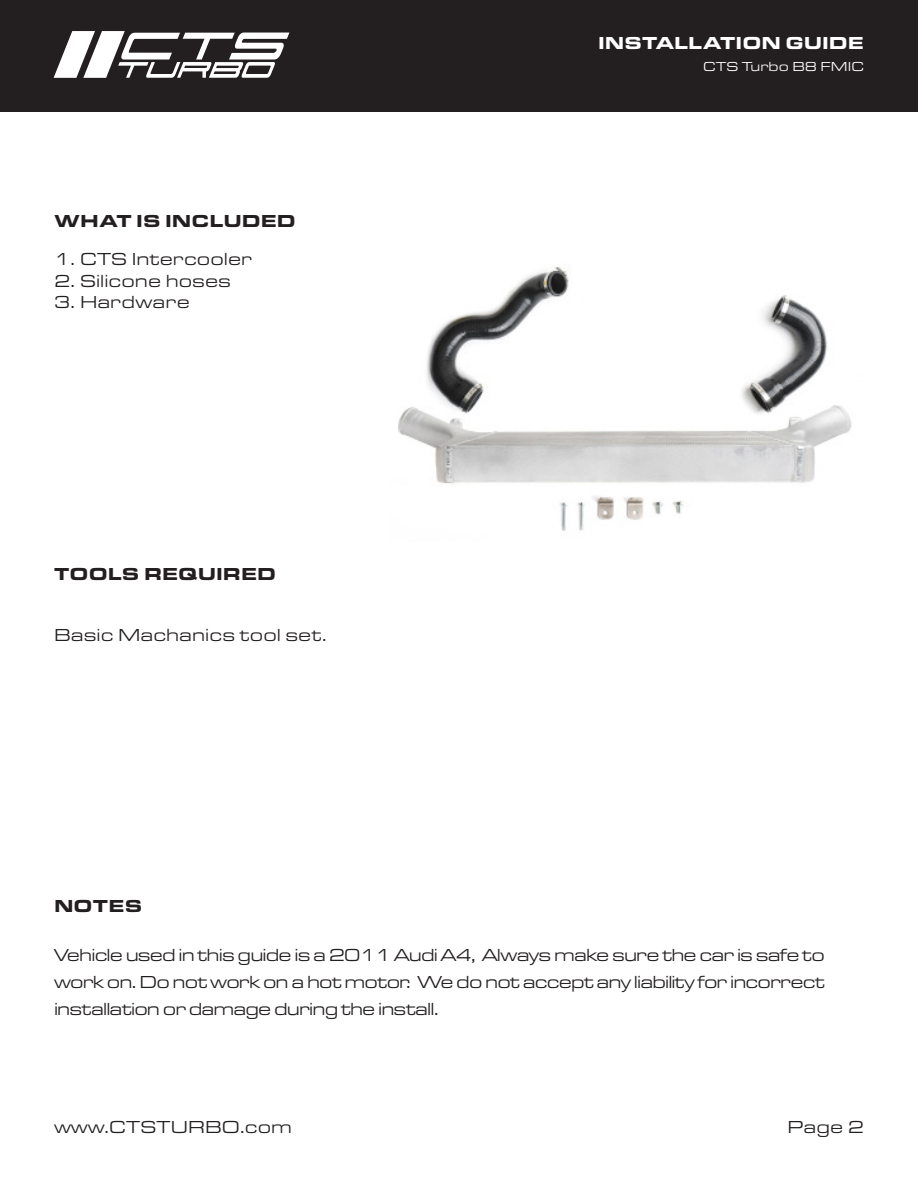
<style>
.page{position:relative;width:918px;height:1188px;background:#fff}
.page>*{position:absolute;margin:0;border:0;box-sizing:border-box;transform-origin:0 0}
.t1{font:18px/27px "Eurostile Ext";color:#231f20;text-align:justify}
.t2{font:900 18px "Eurostile Ext";color:#231f20}
.t3{font:900 18px "Eurostile Ext";color:#fff}
.t4{font:13.5px "Eurostile Ext";color:#fff}
</style>
<div class="page">
<div style="left:0;top:0;width:918px;height:112px;background:#231f20"></div>
<svg style="left:54px;top:31px;width:235px;height:47px"></svg>
<img style="left:398px;top:267px;width:454px;height:264px">
<div style="left:580px;top:254px;width:62px;height:66px;background:#fff;border-radius:50%"></div>
<p class="t3" style="left:598px;top:29px;width:267px">INSTALLATION GUIDE</p>
<p class="t2" style="left:54px;top:208px;width:243px">WHAT IS INCLUDED</p>
<p class="t1" style="left:54px;top:245px;width:199px">1. CTS Intercooler</p>
<p class="t1" style="left:54px;top:266px;width:179px">2. Silicone hoses</p>
<p class="t1" style="left:54px;top:288px;width:137px">3. Hardware</p>
<p class="t2" style="left:54px;top:560px;width:224px">TOOLS REQUIRED</p>
<p class="t1" style="left:54px;top:621px;width:275px">Basic Machanics tool set.</p>
<p class="t2" style="left:54px;top:892px;width:90px">NOTES</p>
<p class="t4" style="left:703px;top:58px;width:162px">CTS Turbo B8 FMIC</p>
<p class="t1" style="left:54px;top:941px;width:772px">Vehicle used in this guide is a 2011 Audi A4, Always make sure the car is safe to work on. Do not work on a hot motor. We do not accept any liability for incorrect installation or damage during the install.</p>
<p class="t1" style="left:54px;top:1113px;width:240px">www.CTSTURBO.com</p>
<p class="t1" style="left:787px;top:1113px;width:78px">Page 2</p>
</div>
